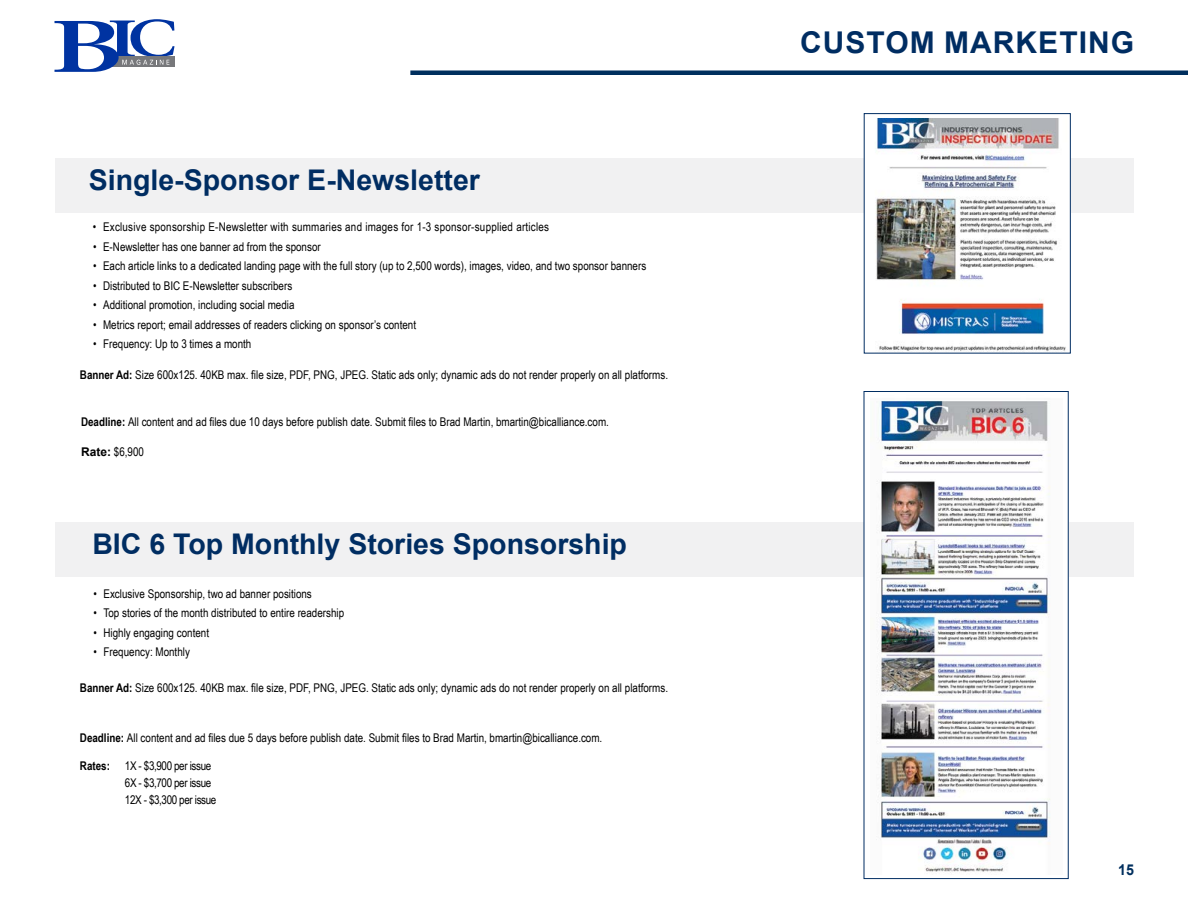
<style>
.page{position:relative;width:1188px;height:918px;background:#fff}
.page>*{position:absolute;margin:0;border:0;box-sizing:border-box;transform-origin:0 0}
.t1{font:700 30px "Arial";letter-spacing:.035em;color:#002d62}
.t2{font:700 28.5px "Arial";color:#002d62}
.t3{font:700 15px "Arial";color:#002f5e;scale:.95 1}
.t4{font:12px "Arial Narrow";color:#000}
.t5{font:12px "Arial Narrow";letter-spacing:.02em;color:#000}
.t6{font:12px/17.2px "Arial Narrow";letter-spacing:-.03em;color:#000}
.s1{font-weight:700}
.s2{font-family:"Arial";font-weight:700}
</style>
<div class="page">
<svg style="left:55px;top:19px;width:120px;height:53px"></svg>
<div style="left:55px;top:158px;width:1079px;height:54px;background:#f1f1f2"></div>
<img style="left:866px;top:119px;width:203px;height:232px">
<div style="left:864px;top:113px;width:207px;height:240px;border:1px solid #002d62"></div>
<div style="left:56px;top:522px;width:1078px;height:54px;background:#f1f1f2"></div>
<div style="left:864px;top:392px;width:204px;height:487px;background:#fff"></div>
<img style="left:876px;top:400px;width:174px;height:473px">
<div style="left:410px;top:70px;width:778px;height:5px;background:#002f5e"></div>
<h2 class="t2" style="left:89px;top:160px;width:393px">Single-Sponsor E-Newsletter</h2>
<p class="t5" style="left:93px;top:218px;width:458px">• Exclusive sponsorship E-Newsletter with summaries and images for 1-3 sponsor-supplied articles</p>
<p class="t4" style="left:93px;top:238px;width:229px">• E-Newsletter has one banner ad from the sponsor</p>
<p class="t4" style="left:93px;top:257px;width:555px">• Each article links to a dedicated landing page with the full story (up to 2,500 words), images, video, and two sponsor banners</p>
<p class="t4" style="left:93px;top:277px;width:201px">• Distributed to BIC E-Newsletter subscribers</p>
<p class="t4" style="left:93px;top:296px;width:203px">• Additional promotion, including social media</p>
<p class="t4" style="left:93px;top:316px;width:325px">• Metrics report; email addresses of readers clicking on sponsor’s content</p>
<p class="t4" style="left:93px;top:335px;width:160px">• Frequency: Up to 3 times a month</p>
<p class="t4" style="left:80px;top:366px;width:590px"><span class="s1">Banner Ad:</span> Size 600x125. 40KB max. file size, PDF, PNG, JPEG. Static ads only; dynamic ads do not render properly on all platforms.</p>
<p class="t4" style="left:81px;top:413px;width:529px"><span class="s1">Deadline:</span> All content and ad files due 10 days before publish date. Submit files to Brad Martin, bmartin@bicalliance.com.</p>
<p class="t4" style="left:81px;top:443px;width:64px"><span class="s2">Rate:</span> $6,900</p>
<h2 class="t2" style="left:92px;top:524px;width:536px">BIC 6 Top Monthly Stories Sponsorship</h2>
<p class="t4" style="left:93px;top:585px;width:220px">• Exclusive Sponsorship, two ad banner positions</p>
<p class="t4" style="left:93px;top:604px;width:252px">• Top stories of the month distributed to entire readership</p>
<p class="t4" style="left:93px;top:624px;width:117px">• Highly engaging content</p>
<p class="t4" style="left:93px;top:643px;width:98px">• Frequency: Monthly</p>
<p class="t4" style="left:80px;top:679px;width:590px"><span class="s1">Banner Ad:</span> Size 600x125. 40KB max. file size, PDF, PNG, JPEG. Static ads only; dynamic ads do not render properly on all platforms.</p>
<p class="t4" style="left:80px;top:728px;width:524px"><span class="s1">Deadline:</span> All content and ad files due 5 days before publish date. Submit files to Brad Martin, bmartin@bicalliance.com.</p>
<p class="t6" style="left:125px;top:756px;width:93px;text-indent:-45px"><span class="s1">Rates:</span> 1X - $3,900 per issue<br>6X - $3,700 per issue<br>12X - $3,300 per issue</p>
<h1 class="t1" style="left:800px;top:21px;width:336px">CUSTOM MARKETING</h1>
<p class="t3" style="left:1118px;top:859px;width:18px">15</p>
</div>
